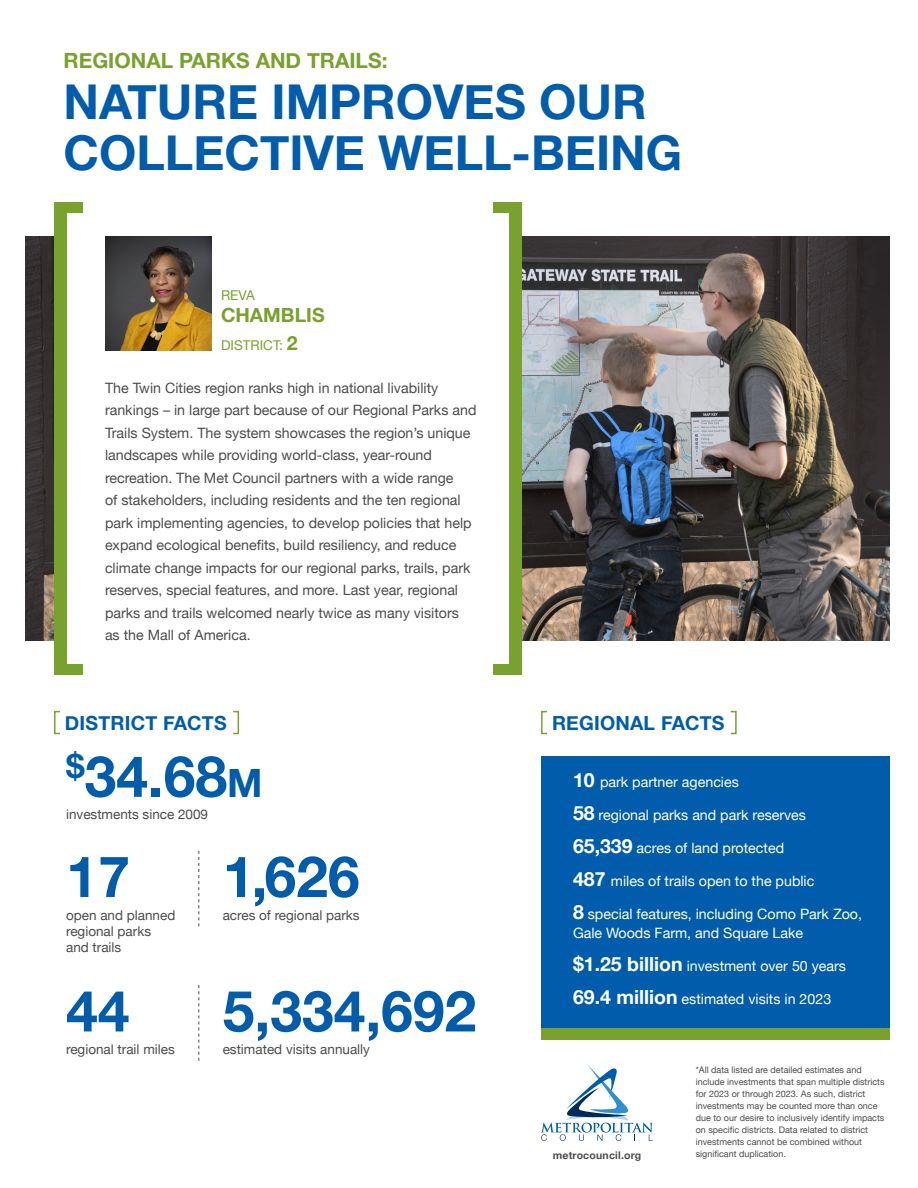
<style>
.page{position:relative;width:918px;height:1188px;background:#fff}
.page>*{position:absolute;margin:0;border:0;box-sizing:border-box;transform-origin:0 0}
.Stat___big{font:700 57px "Helvetica Neue";color:#015dab}
.t1{font:700 48px/51px "Helvetica Neue";color:#015dab}
.Category{font:700 21px "Helvetica Neue";color:#78a22d}
.DISTRICT_FACTS{font:700 19.5px "Helvetica Neue";letter-spacing:.01em;color:#015dab}
.Surname{font:700 19.5px "Helvetica Neue";color:#78a22d}
.t2{font:14.25px/22.5px "Helvetica Neue";color:#4b4c4d}
.Stat_common{font:14.25px/19.5px "Helvetica Neue";color:#fff}
.Stat_copy{font:13.5px/16.2px "Helvetica Neue";color:#4b4c4d}
.First_name{font:13.5px "Helvetica Neue";color:#78a22d}
.t3{font:700 10.5px "Helvetica Neue";letter-spacing:.02em;color:#4b4c4d}
.t4{font:9px/12px "Helvetica Neue";color:#4b4c4d}
.s1{font-weight:700;font-size:19.5px}
.s2{font-size:39px}
</style>
<div class="page">
<img style="left:522px;top:237px;width:368px;height:403px">
<img style="left:26px;top:237px;width:28px;height:403px">
<img style="left:105px;top:237px;width:106px;height:113px">
<div style="left:54px;top:202px;width:12px;height:472px;background:#78a22d"></div>
<div style="left:54px;top:202px;width:29px;height:11px;background:#78a22d"></div>
<div style="left:54px;top:664px;width:29px;height:10px;background:#78a22d"></div>
<div style="left:510px;top:202px;width:12px;height:472px;background:#78a22d"></div>
<div style="left:493px;top:202px;width:29px;height:11px;background:#78a22d"></div>
<div style="left:493px;top:664px;width:29px;height:10px;background:#78a22d"></div>
<div style="left:541px;top:756px;width:349px;height:276px;background:#015dab"></div>
<div style="left:541px;top:1028px;width:349px;height:11px;background:#78a22d"></div>
<div style="left:54px;top:711px;width:7px;height:23px;border:2px solid #78a22d"></div>
<div style="left:232px;top:711px;width:7px;height:23px;border:2px solid #78a22d"></div>
<div style="left:541px;top:711px;width:7px;height:23px;border:2px solid #78a22d"></div>
<div style="left:730px;top:711px;width:7px;height:23px;border:2px solid #78a22d"></div>
<svg style="left:198px;top:985px;width:1px;height:76px"></svg>
<svg style="left:198px;top:851px;width:1px;height:75px"></svg>
<svg style="left:541px;top:1064px;width:112px;height:77px"></svg>
<p class="Category" style="left:64px;top:45px;width:325px">REGIONAL PARKS AND TRAILS:</p>
<p class="t1" style="left:64px;top:78px;width:620px">NATURE IMPROVES OUR<br>COLLECTIVE WELL-BEING</p>
<p class="First_name" style="left:221px;top:286px;width:35px">REVA</p>
<p class="Surname" style="left:221px;top:300px;width:105px">CHAMBLIS</p>
<p class="First_name" style="left:221px;top:336px;width:78px">DISTRICT: <span class="s1">2</span></p>
<p class="t2" style="left:105px;top:377px;width:373px">The Twin Cities region ranks high in national livability rankings – in large part because of our Regional Parks and Trails System. The system showcases the region’s unique landscapes while providing world-class, year-round recreation. The Met Council partners with a wide range<br>of stakeholders, including residents and the ten regional park implementing agencies, to develop policies that help expand ecological benefits, build resiliency, and reduce climate change impacts for our regional parks, trails, park reserves, special features, and more. Last year, regional parks and trails welcomed nearly twice as many visitors as the Mall of America.</p>
<p class="DISTRICT_FACTS" style="left:65px;top:708px;width:163px">DISTRICT FACTS</p>
<p class="Stat___big" style="left:66px;top:732px;width:198px"><sup>$</sup>34.68<span class="s2">M</span></p>
<p class="Stat_copy" style="left:66px;top:807px;width:144px">investments since 2009</p>
<p class="Stat___big" style="left:66px;top:832px;width:65px">17</p>
<p class="Stat_copy" style="left:66px;top:908px;width:111px">open and planned regional parks and trails</p>
<p class="Stat___big" style="left:223px;top:832px;width:138px">1,626</p>
<p class="Stat_copy" style="left:223px;top:908px;width:139px">acres of regional parks</p>
<p class="Stat___big" style="left:66px;top:966px;width:65px">44</p>
<p class="Stat_copy" style="left:66px;top:1041px;width:110px">regional trail miles</p>
<p class="Stat___big" style="left:223px;top:966px;width:255px">5,334,692</p>
<p class="Stat_copy" style="left:223px;top:1041px;width:149px">estimated visits annually</p>
<p class="DISTRICT_FACTS" style="left:552px;top:708px;width:174px">REGIONAL FACTS</p>
<p class="Stat_common" style="left:573px;top:773px;width:167px"><span class="s1">10</span> park partner agencies</p>
<p class="Stat_common" style="left:573px;top:806px;width:235px"><span class="s1">58</span> regional parks and park reserves</p>
<p class="Stat_common" style="left:573px;top:839px;width:213px"><span class="s1">65,339</span> acres of land protected</p>
<p class="Stat_common" style="left:573px;top:872px;width:243px"><span class="s1">487</span> miles of trails open to the public</p>
<p class="Stat_common" style="left:573px;top:905px;width:291px"><span class="s1">8</span> special features, including Como Park Zoo,<br>Gale Woods Farm, and Square Lake</p>
<p class="Stat_common" style="left:573px;top:957px;width:275px"><span class="s1">$1.25 billion</span> investment over 50 years</p>
<p class="Stat_common" style="left:573px;top:990px;width:260px"><span class="s1">69.4 million</span> estimated visits in 2023</p>
<p class="t3" style="left:553px;top:1147px;width:90px">metrocouncil.org</p>
<p class="t4" style="left:696px;top:1065px;width:190px">*All data listed are detailed estimates and include investments that span multiple districts for 2023 or through 2023. As such, district investments may be counted more than once due to our desire to inclusively identify impacts on specific districts. Data related to district investments cannot be combined without significant duplication.</p>
</div>
